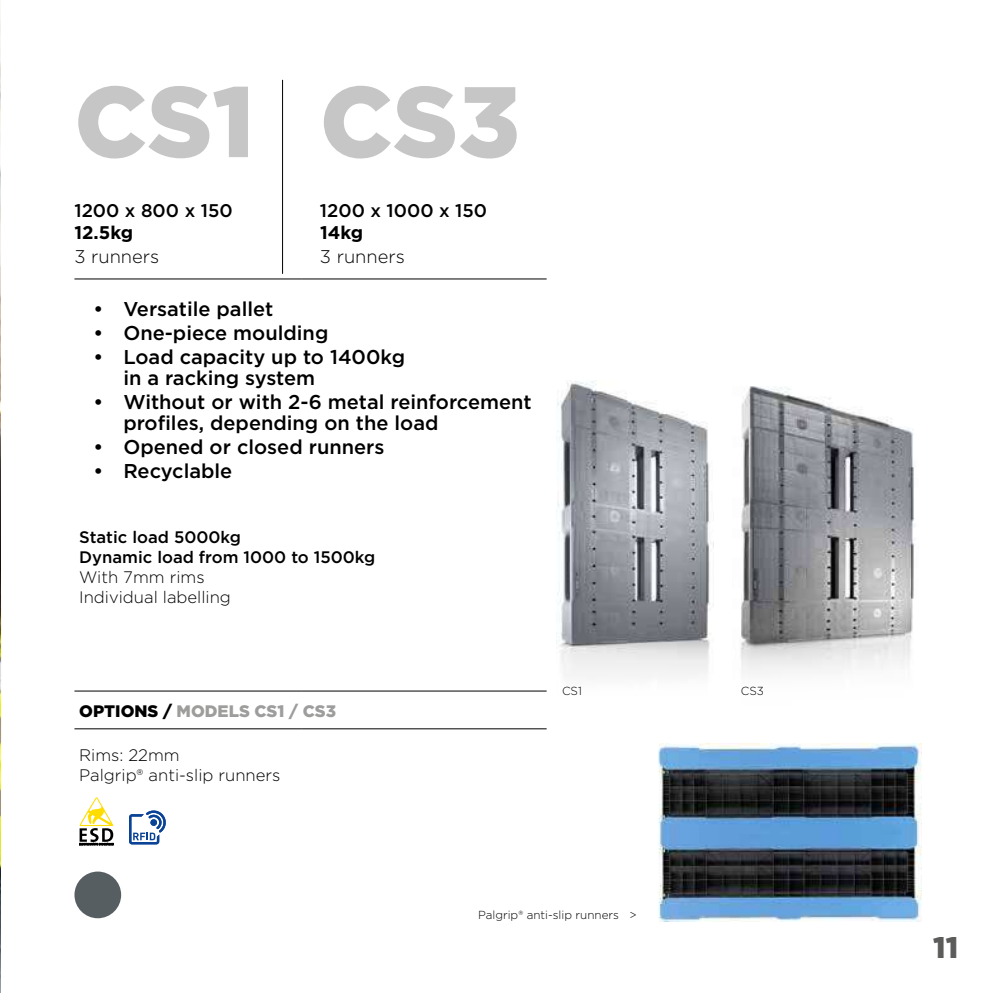
<style>
.page{position:relative;width:993px;height:993px;background:#fff}
.page>*{position:absolute;margin:0;border:0;box-sizing:border-box;transform-origin:0 0}
.t1{font:900 99.92px "Gotham";color:#c6c6c6}
.t2{font:900 29.75px "Gotham";color:#5c5c5b}
.t3{font:500 19.95px/21px "Gotham";color:#000}
.t4{font:500 18.38px "Gotham";color:#000}
.t5{font:300 18.38px "Gotham";color:#000}
.t6{font:700 18.38px "Gotham";color:#000}
.t7{font:300 16.62px/19.9px "Gotham";color:#000}
.t8{font:500 16.62px/19.9px "Gotham";color:#000}
.t9{font:900 16.62px "Gotham";color:#9d9d9c}
.t10{font:300 11.72px "Gotham";color:#000}
.s1{color:#000}
</style>
<div class="page">
<img style="left:658px;top:743px;width:263px;height:177px">
<hr style="left:74px;top:278px;width:227px;height:1px;background:#000">
<svg style="left:301px;top:278px;width:19px;height:1px"></svg>
<hr style="left:320px;top:278px;width:226px;height:1px;background:#000">
<hr style="left:74px;top:690px;width:227px;height:1px;background:#000">
<svg style="left:301px;top:690px;width:19px;height:1px"></svg>
<hr style="left:320px;top:690px;width:226px;height:1px;background:#000">
<hr style="left:74px;top:728px;width:227px;height:1px;background:#000">
<svg style="left:301px;top:728px;width:19px;height:1px"></svg>
<hr style="left:320px;top:728px;width:226px;height:1px;background:#000">
<hr style="left:282px;top:80px;width:1px;height:194px;background:#000">
<img style="left:556px;top:380px;width:155px;height:297px">
<img style="left:741px;top:386px;width:173px;height:288px">
<img style="left:0;top:15px;width:2px;height:977px">
<div style="left:74px;top:871px;width:47px;height:46px;background:#575e62;border-radius:50%"></div>
<svg style="left:79px;top:797px;width:34px;height:47px"></svg>
<svg style="left:129px;top:810px;width:37px;height:34px"></svg>
<h1 class="t1" style="left:74px;top:64px;width:447px">CS1 CS3</h1>
<p class="t4" style="left:74px;top:200px;width:160px">1200 x 800 x 150</p>
<p class="t6" style="left:74px;top:222px;width:60px">12.5kg</p>
<p class="t4" style="left:320px;top:200px;width:169px">1200 x 1000 x 150</p>
<p class="t6" style="left:320px;top:222px;width:45px">14kg</p>
<p class="t5" style="left:74px;top:245px;width:86px">3 runners</p>
<p class="t5" style="left:320px;top:245px;width:86px">3 runners</p>
<p class="t3" style="left:93px;top:298px;width:181px">• Versatile pallet</p>
<p class="t3" style="left:93px;top:322px;width:236px">• One-piece moulding</p>
<p class="t3" style="left:123px;top:346px;width:283px;text-indent:-30px">• Load capacity up to 1400kg in a racking system</p>
<p class="t3" style="left:123px;top:391px;width:410px;text-indent:-30px">• Without or with 2-6 metal reinforcement profiles, depending on the load</p>
<p class="t3" style="left:93px;top:436px;width:292px">• Opened or closed runners</p>
<p class="t3" style="left:93px;top:460px;width:140px">• Recyclable</p>
<p class="t8" style="left:79px;top:526px;width:297px">Static load 5000kg<br>Dynamic load from 1000 to 1500kg</p>
<p class="t7" style="left:79px;top:566px;width:153px">With 7mm rims<br>Individual labelling</p>
<p class="t9" style="left:79px;top:701px;width:258px"><span class="s1">OPTIONS /</span> MODELS CS1 / CS3</p>
<p class="t7" style="left:79px;top:744px;width:203px">Rims: 22mm<br>Palgrip® anti-slip runners</p>
<p class="t10" style="left:562px;top:683px;width:21px">CS1</p>
<p class="t10" style="left:740px;top:683px;width:25px">CS3</p>
<p class="t10" style="left:478px;top:906px;width:160px">Palgrip® anti-slip runners &gt;</p>
<h2 class="t2" style="left:932px;top:930px;width:27px">11</h2>
</div>
